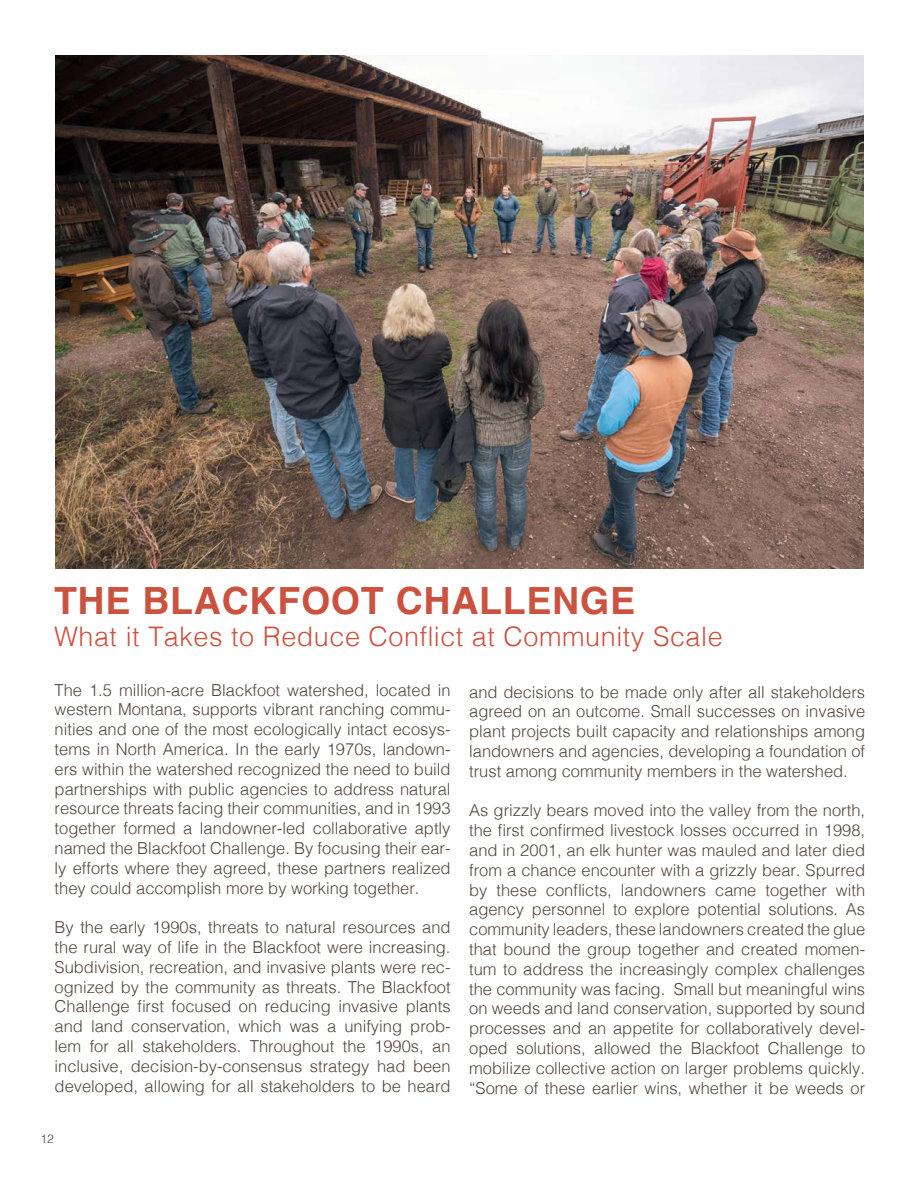
<style>
.page{position:relative;width:918px;height:1188px;background:#fff}
.page>*{position:absolute;margin:0;border:0;box-sizing:border-box;transform-origin:0 0}
.t1{font:700 37.5px "Helvetica";letter-spacing:.02em;color:#cb523e}
.t2{font:300 27px "Helvetica";letter-spacing:.02em;color:#cb523e}
.t3{font:300 16.5px/19.8px "Helvetica";color:#53453c;text-align:justify}
.t4{font:300 12px "Helvetica";color:#53453c}
</style>
<div class="page">
<img style="left:56px;top:56px;width:808px;height:513px">
<p class="t1" style="left:54px;top:578px;width:583px">THE BLACKFOOT CHALLENGE</p>
<p class="t2" style="left:54px;top:614px;width:670px">What it Takes to Reduce Conflict at Community Scale</p>
<p class="t3" style="left:55px;top:679px;width:398px">The 1.5 million-acre Blackfoot watershed, located in western Montana, supports vibrant ranching commu&shy;nities and one of the most ecologically intact ecosys&shy;tems in North America. In the early 1970s, landown&shy;ers within the watershed recognized the need to build partnerships with public agencies to address natural resource threats facing their communities, and in 1993 together formed a landowner-led collaborative aptly named the Blackfoot Challenge. By focusing their ear&shy;ly efforts where they agreed, these partners realized they could accomplish more by working together.</p>
<p class="t3" style="left:55px;top:916px;width:398px">By the early 1990s, threats to natural resources and the rural way of life in the Blackfoot were increasing.<br>Subdivision, recreation, and invasive plants were rec&shy;ognized by the community as threats. The Blackfoot Challenge first focused on reducing invasive plants and land conservation, which was a unifying prob&shy;lem for all stakeholders. Throughout the 1990s, an inclusive, decision-by-consensus strategy had been developed, allowing for all stakeholders to be heard</p>
<p class="t3" style="left:469px;top:681px;width:397px">and decisions to be made only after all stakeholders agreed on an outcome. Small successes on invasive plant projects built capacity and relationships among landowners and agencies, developing a foundation of trust among community members in the watershed.</p>
<p class="t3" style="left:469px;top:800px;width:398px">As grizzly bears moved into the valley from the north, the first confirmed livestock losses occurred in 1998, and in 2001, an elk hunter was mauled and later died from a chance encounter with a grizzly bear. Spurred by these conflicts, landowners came together with agency personnel to explore potential solutions. As community leaders, these landowners created the glue that bound the group together and created momen&shy;tum to address the increasingly complex challenges the community was facing. Small but meaningful wins on weeds and land conservation, supported by sound processes and an appetite for collaboratively devel&shy;oped solutions, allowed the Blackfoot Challenge to mobilize collective action on larger problems quickly. “Some of these earlier wins, whether it be weeds or</p>
<p class="t4" style="left:41px;top:1128px;width:15px">12</p>
</div>
